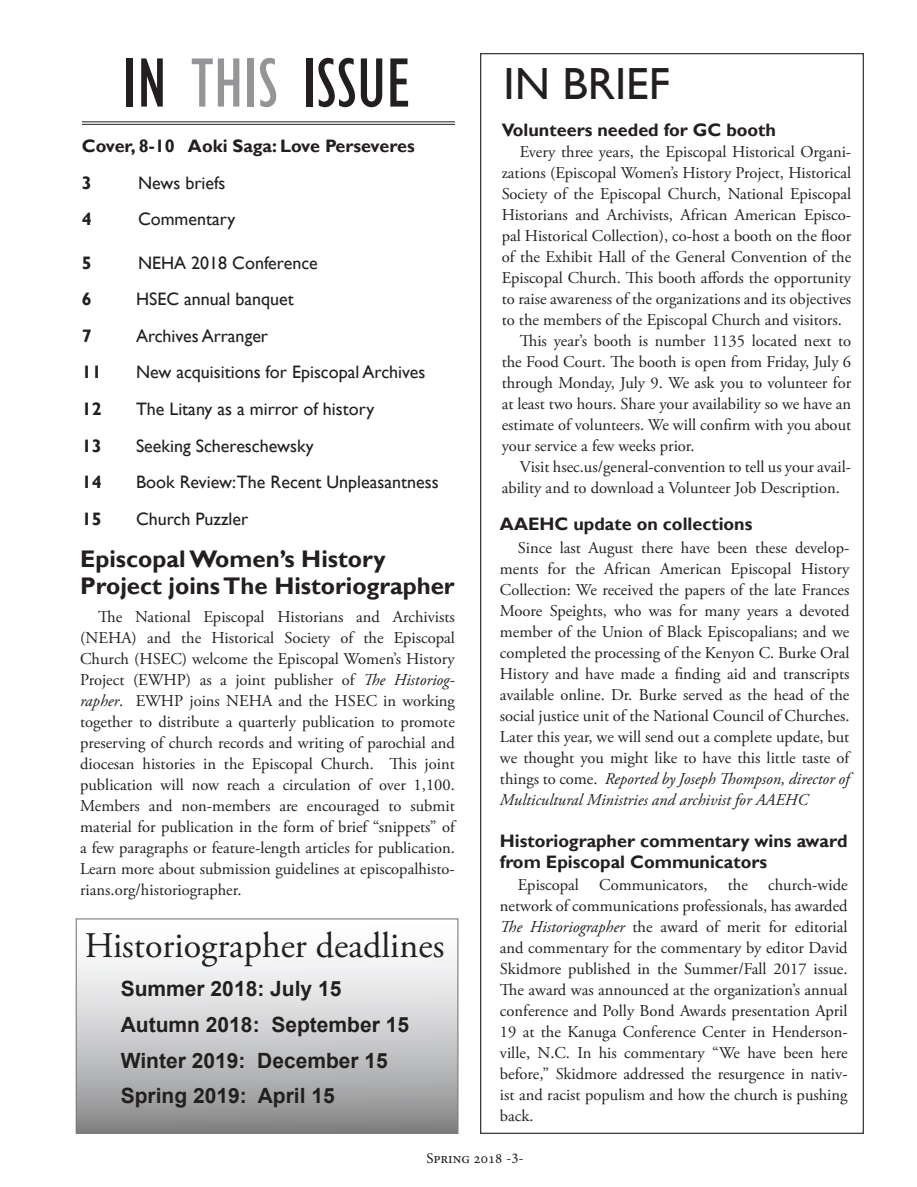
<style>
.page{position:relative;width:917px;height:1187px;background:#fff}
.page>*{position:absolute;margin:0;border:0;box-sizing:border-box;transform-origin:0 0}
.Article_Title_B{font:condensed 72px "Gill Sans";color:#231f20}
.t1{font:45px "Gill Sans";color:#231f20}
.t2{font:36px "Adobe Garamond Pro";color:#231f20}
.t3{font:700 24px/27px "Gill Sans";color:#231f20}
.t4{font:700 21px "Arial";color:#231f20}
.Article_Title_B-2{font:18px "Gill Sans";color:#231f20}
.Article_Title_B-3{font:700 18px/21px "Gill Sans";color:#231f20}
.Article_Text{font:16.5px/21px "Adobe Garamond Pro";color:#231f20;text-align:justify}
.t5{font:15px "Minion Pro";color:#231f20}
.s1{color:#939598}
.s2{font-style:italic}
</style>
<div class="page">
<hr style="left:82px;top:121px;width:372px;height:1px;background:#231f20">
<hr style="left:82px;top:124px;width:372px;height:1px;background:#231f20">
<svg style="left:78px;top:960px;width:378px;height:171px;background:#c3c3c5"></svg>
<p class="Article_Title_B" style="left:123px;top:40px;width:291px">IN <span class="s1">THIS</span> ISSUE</p>
<p class="Article_Title_B-3" style="left:82px;top:136px;width:334px">Cover, 8-10 Aoki Saga: Love Perseveres</p>
<p class="Article_Title_B-3" style="left:82px;top:172px;width:11px">3</p>
<p class="Article_Title_B-2" style="left:138px;top:172px;width:89px">News briefs</p>
<p class="Article_Title_B-3" style="left:82px;top:209px;width:11px">4</p>
<p class="Article_Title_B-2" style="left:138px;top:209px;width:99px">Commentary</p>
<p class="Article_Title_B-3" style="left:82px;top:252px;width:11px">5</p>
<p class="Article_Title_B-2" style="left:138px;top:252px;width:181px">NEHA 2018 Conference</p>
<p class="Article_Title_B-3" style="left:82px;top:289px;width:11px">6</p>
<p class="Article_Title_B-2" style="left:136px;top:288px;width:159px">HSEC annual banquet</p>
<p class="Article_Title_B-3" style="left:82px;top:325px;width:11px">7</p>
<p class="Article_Title_B-2" style="left:136px;top:325px;width:133px">Archives Arranger</p>
<p class="Article_Title_B-3" style="left:82px;top:362px;width:21px">11</p>
<p class="Article_Title_B-2" style="left:136px;top:362px;width:291px">New acquisitions for Episcopal Archives</p>
<p class="Article_Title_B-3" style="left:82px;top:399px;width:21px">12</p>
<p class="Article_Title_B-2" style="left:136px;top:398px;width:240px">The Litany as a mirror of history</p>
<p class="Article_Title_B-3" style="left:82px;top:435px;width:21px">13</p>
<p class="Article_Title_B-2" style="left:136px;top:435px;width:179px">Seeking Schereschewsky</p>
<p class="Article_Title_B-3" style="left:82px;top:472px;width:21px">14</p>
<p class="Article_Title_B-2" style="left:136px;top:471px;width:304px">Book Review:The Recent Unpleasantness</p>
<p class="Article_Title_B-3" style="left:82px;top:508px;width:21px">15</p>
<p class="Article_Title_B-2" style="left:136px;top:508px;width:114px">Church Puzzler</p>
<p class="t3" style="left:80px;top:546px;width:376px">Episcopal Women’s History<br>Project joins The Historiographer</p>
<p class="Article_Text" style="left:80px;top:606px;width:376px;text-indent:18px">The National Episcopal Historians and Archivists (NEHA) and the Historical Society of the Episcopal Church (HSEC) welcome the Episcopal Women’s History Project (EWHP) as a joint publisher of <span class="s2">The Historiog&shy;rapher</span>. EWHP joins NEHA and the HSEC in working together to distribute a quarterly publication to promote preserving of church records and writing of parochial and diocesan histories in the Episcopal Church. This joint publication will now reach a circulation of over 1,100.<br>Members and non-members are encouraged to submit material for publication in the form of brief “snippets” of a few paragraphs or feature-length articles for publication.<br>Learn more about submission guidelines at episcopalhisto&shy;rians.org/historiographer.</p>
<p class="t2" style="left:85px;top:924px;width:361px">Historiographer deadlines</p>
<p class="t4" style="left:121px;top:973px;width:222px">Summer 2018: July 15</p>
<p class="t4" style="left:121px;top:1009px;width:290px">Autumn 2018: September 15</p>
<p class="t4" style="left:121px;top:1045px;width:269px">Winter 2019: December 15</p>
<p class="t4" style="left:121px;top:1081px;width:215px">Spring 2019: April 15</p>
<p class="t1" style="left:503px;top:57px;width:168px">IN BRIEF</p>
<p class="Article_Title_B-3" style="left:501px;top:120px;width:276px">Volunteers needed for GC booth</p>
<p class="Article_Text" style="left:501px;top:142px;width:351px;text-indent:18px">Every three years, the Episcopal Historical Organi&shy;zations (Episcopal Women’s History Project, Historical Society of the Episcopal Church, National Episcopal Historians and Archivists, African American Episco&shy;pal Historical Collection), co-host a booth on the floor of the Exhibit Hall of the General Convention of the Episcopal Church. This booth affords the opportunity to raise awareness of the organizations and its objectives to the members of the Episcopal Church and visitors.</p>
<p class="Article_Text" style="left:501px;top:331px;width:351px;text-indent:18px">This year’s booth is number 1135 located next to the Food Court. The booth is open from Friday, July 6 through Monday, July 9. We ask you to volunteer for at least two hours. Share your availability so we have an estimate of volunteers. We will confirm with you about your service a few weeks prior.</p>
<p class="Article_Text" style="left:501px;top:457px;width:351px;text-indent:18px">Visit hsec.us/general-convention to tell us your avail&shy;ability and to download a Volunteer Job Description.</p>
<p class="Article_Title_B-3" style="left:500px;top:514px;width:254px">AAEHC update on collections</p>
<p class="Article_Text" style="left:500px;top:538px;width:351px;text-indent:18px">Since last August there have been these develop&shy;ments for the African American Episcopal History Collection: We received the papers of the late Frances Moore Speights, who was for many years a devoted member of the Union of Black Episcopalians; and we completed the processing of the Kenyon C. Burke Oral History and have made a finding aid and transcripts available online. Dr. Burke served as the head of the social justice unit of the National Council of Churches.<br>Later this year, we will send out a complete update, but we thought you might like to have this little taste of things to come. <span class="s2">Reported by Joseph Thompson, director of Multicultural Ministries and archivist for AAEHC</span></p>
<p class="Article_Title_B-3" style="left:500px;top:831px;width:349px">Historiographer commentary wins award from Episcopal Communicators</p>
<p class="Article_Text" style="left:500px;top:874px;width:349px;text-indent:18px">Episcopal Communicators, the church-wide network of communications professionals, has awarded <span class="s2">The Historiographer</span> the award of merit for editorial and commentary for the commentary by editor David Skidmore published in the Summer/Fall 2017 issue.<br>The award was announced at the organization’s annual conference and Polly Bond Awards presentation April 19 at the Kanuga Conference Center in Henderson&shy;ville, N.C. In his commentary “We have been here before,” Skidmore addressed the resurgence in nativ&shy;ist and racist populism and how the church is pushing back.</p>
<p class="t5" style="left:426px;top:1147px;width:99px">Spring 2018 -3-</p>
</div>
